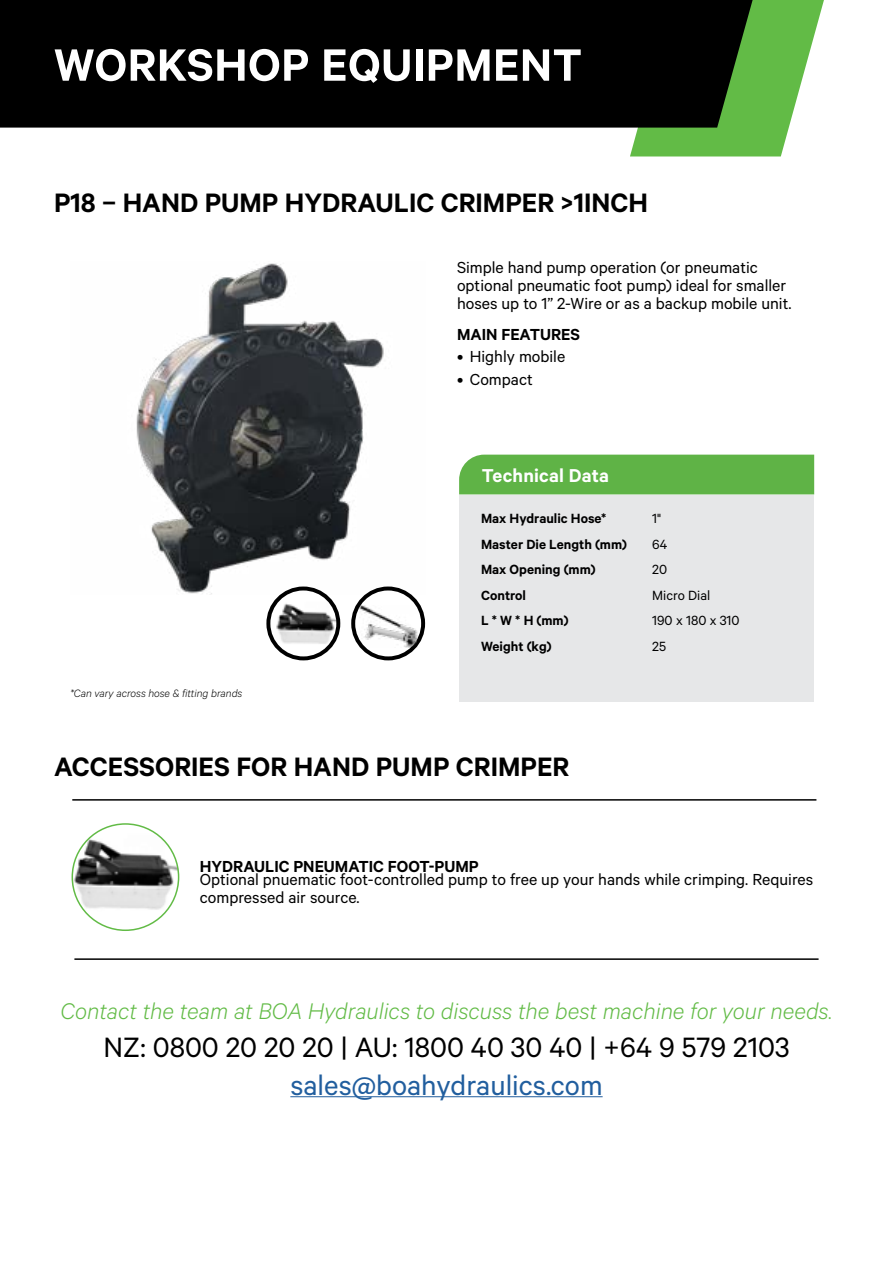
<style>
.page{position:relative;width:893px;height:1263px;background:#fff}
.page>*{position:absolute;margin:0;border:0;box-sizing:border-box;transform-origin:0 0}
.t1{font:600 51px "Calibre";letter-spacing:.01em;color:#fff}
.t2{font:31.5px "Calibre";color:#000}
.t3{font:31.5px "Calibre";color:#215e9e}
.t4{font:600 30px "Calibre";color:#000}
.t5{font:italic 300 25.5px "Calibre";color:#62bb46}
.t6{font:600 21px "Calibre";letter-spacing:.01em;color:#fff}
.t7{font:18px/18px "Calibre";color:#000}
.t8{font:600 18px "Calibre";color:#000}
.t9{font:600 15px "Calibre";color:#000}
.t10{font:15px "Calibre";color:#000}
.t11{font:italic 300 12px "Calibre";color:#000}
</style>
<div class="page">
<img style="left:275px;top:594px;width:61px;height:61px">
<svg style="left:630px;top:0;width:194px;height:156px"></svg>
<div style="left:0;top:0;width:753px;height:128px;background:#000"></div>
<hr style="left:290px;top:1096px;width:313px;height:1px;background:#215e9e">
<img style="left:136px;top:263px;width:275px;height:331px">
<div style="left:351px;top:586px;width:74px;height:74px;border:4px solid #000;border-radius:50%"></div>
<div style="left:459px;top:455px;width:355px;height:39px;background:#5fb346"></div>
<div style="left:459px;top:495px;width:355px;height:206px;background:#e6e7e8"></div>
<img style="left:360px;top:605px;width:57px;height:43px">
<div style="left:266px;top:586px;width:74px;height:74px;border:4px solid #000;border-radius:50%"></div>
<img style="left:72px;top:824px;width:107px;height:106px;border-radius:53px">
<div style="left:72px;top:823px;width:107px;height:108px;border:2px solid #62bb46;border-radius:50%"></div>
<hr style="left:72px;top:799px;width:744px;height:2px;background:#000">
<hr style="left:74px;top:958px;width:745px;height:2px;background:#000">
<h1 class="t1" style="left:54px;top:35px;width:529px">WORKSHOP EQUIPMENT</h1>
<h3 class="t4" style="left:54px;top:185px;width:596px">P18 – HAND PUMP HYDRAULIC CRIMPER &gt;1INCH</h3>
<p class="t7" style="left:457px;top:258px;width:336px">Simple hand pump operation (or pneumatic optional pneumatic foot pump) ideal for smaller hoses up to 1” 2-Wire or as a backup mobile unit.</p>
<p class="t8" style="left:457px;top:324px;width:125px">MAIN FEATURES</p>
<p class="t7" style="left:457px;top:347px;width:110px">• Highly mobile</p>
<p class="t7" style="left:457px;top:369px;width:77px">• Compact</p>
<p class="t6" style="left:482px;top:463px;width:129px">Technical Data</p>
<p class="t11" style="left:70px;top:687px;width:174px">*Can vary across hose &amp; fitting brands</p>
<p class="t9" style="left:481px;top:509px;width:127px">Max Hydraulic Hose*</p>
<p class="t10" style="left:652px;top:510px;width:10px">1"</p>
<p class="t9" style="left:481px;top:535px;width:148px">Master Die Length (mm)</p>
<p class="t10" style="left:652px;top:535px;width:17px">64</p>
<p class="t9" style="left:481px;top:560px;width:116px">Max Opening (mm)</p>
<p class="t10" style="left:652px;top:561px;width:16px">20</p>
<p class="t9" style="left:481px;top:586px;width:47px">Control</p>
<p class="t10" style="left:652px;top:586px;width:60px">Micro Dial</p>
<p class="t9" style="left:481px;top:612px;width:89px">L * W * H (mm)</p>
<p class="t10" style="left:652px;top:612px;width:89px">190 x 180 x 310</p>
<p class="t9" style="left:481px;top:637px;width:72px">Weight (kg)</p>
<p class="t10" style="left:652px;top:637px;width:15px">25</p>
<h3 class="t4" style="left:54px;top:748px;width:517px">ACCESSORIES FOR HAND PUMP CRIMPER</h3>
<p class="t8" style="left:200px;top:855px;width:280px">HYDRAULIC PNEUMATIC FOOT-PUMP</p>
<p class="t7" style="left:200px;top:870px;width:615px">Optional pnuematic foot-controlled pump to free up your hands while crimping. Requires compressed air source.</p>
<h3 class="t5" style="left:61px;top:996px;width:773px">Contact the team at BOA Hydraulics to discuss the best machine for your needs.</h3>
<h2 class="t2" style="left:103px;top:1028px;width:688px">NZ: 0800 20 20 20 | AU: 1800 40 30 40 | +64 9 579 2103</h2>
<h2 class="t3" style="left:290px;top:1066px;width:314px">sales@boahydraulics.com</h2>
</div>
